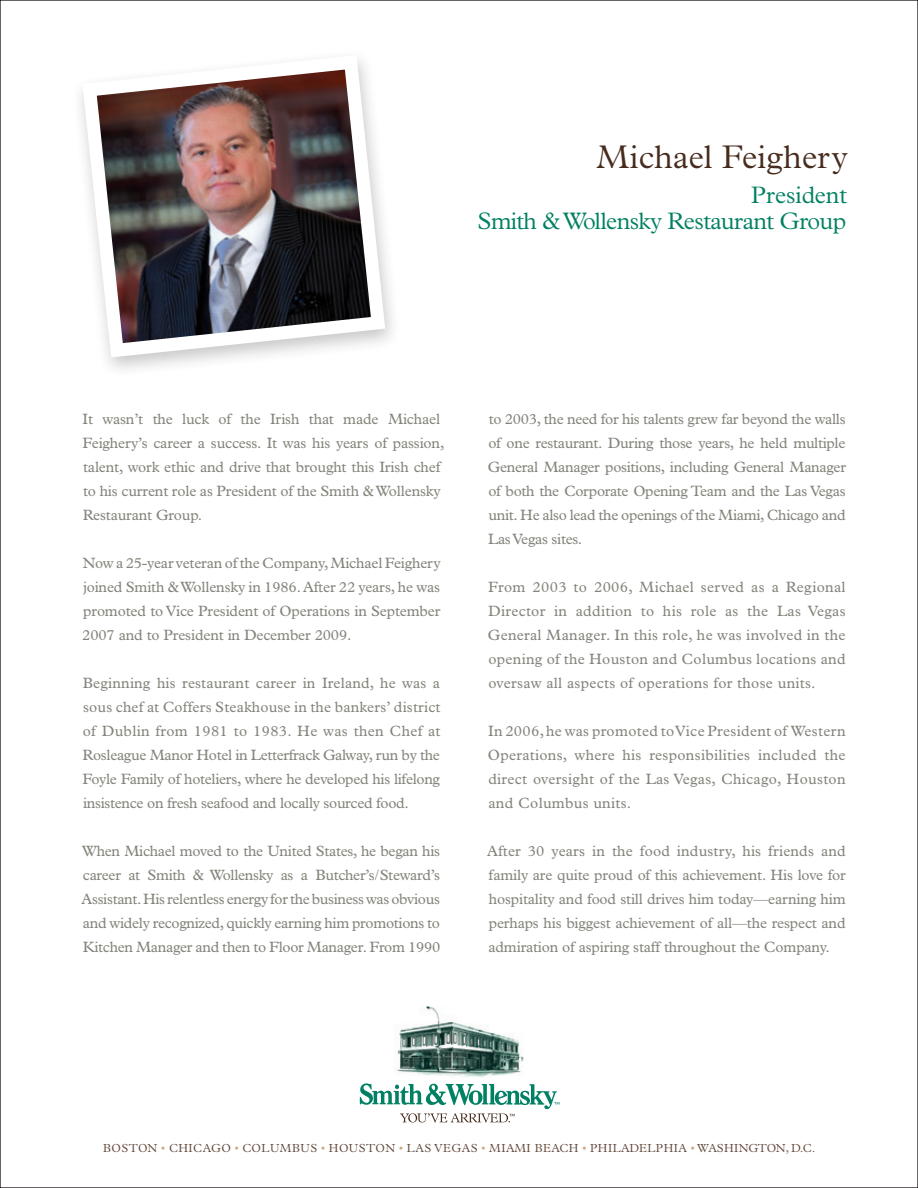
<style>
.page{position:relative;width:918px;height:1188px;background:#fff}
.page>*{position:absolute;margin:0;border:0;box-sizing:border-box;transform-origin:0 0}
.t1{font:300 33px "Plantin";letter-spacing:.01em;color:#472c1d}
.t2{font:300 24px/25.5px "Plantin";letter-spacing:-.02em;color:#008061;text-align:right}
.t3{font:15px/24px "Plantin";letter-spacing:-.01em;color:#83857b;text-align:justify}
.t4{font:300 11.7px "Plantin MT Std";letter-spacing:.04em;color:#62483b}
.s1{color:#caac82}
</style>
<div class="page">
<img style="left:80px;top:59px;width:312px;height:306px">
<img style="left:396px;top:1006px;width:128px;height:71px">
<svg style="left:360px;top:1083px;width:200px;height:39px"></svg>
<h1 class="t1" style="left:596px;top:138px;width:253px">Michael Feighery</h1>
<h2 class="t2" style="left:478px;top:183px;width:371px">President<br>Smith &amp; Wollensky Restaurant Group</h2>
<p class="t3" style="left:83px;top:407px;width:363px;text-align:left">It wasn’t the luck of the Irish that made Michael Feighery’s career a success. It was his years of passion, talent, work ethic and drive that brought this Irish chef to his current role as President of the Smith &amp; Wollensky Restaurant Group.</p>
<p class="t3" style="left:82px;top:551px;width:360px">Now a 25-year veteran of the Company, Michael Feighery joined Smith &amp; Wollensky in 1986. After 22 years, he was promoted to Vice President of Operations in September 2007 and to President in December 2009.</p>
<p class="t3" style="left:83px;top:671px;width:360px">Beginning his restaurant career in Ireland, he was a sous chef at Coffers Steakhouse in the bankers’ district of Dublin from 1981 to 1983. He was then Chef at Rosleague Manor Hotel in Letterfrack Galway, run by the Foyle Family of hoteliers, where he developed his lifelong insistence on fresh seafood and locally sourced food.</p>
<p class="t3" style="left:82px;top:839px;width:360px">When Michael moved to the United States, he began his career at Smith &amp; Wollensky as a Butcher’s/Steward’s Assistant. His relentless energy for the business was obvious and widely recognized, quickly earning him promotions to Kitchen Manager and then to Floor Manager. From 1990</p>
<p class="t3" style="left:488px;top:407px;width:360px">to 2003, the need for his talents grew far beyond the walls of one restaurant. During those years, he held multiple General Manager positions, including General Manager of both the Corporate Opening Team and the Las Vegas unit. He also lead the openings of the Miami, Chicago and Las Vegas sites.</p>
<p class="t3" style="left:488px;top:575px;width:359px">From 2003 to 2006, Michael served as a Regional Director in addition to his role as the Las Vegas General Manager. In this role, he was involved in the opening of the Houston and Columbus locations and oversaw all aspects of operations for those units.</p>
<p class="t3" style="left:488px;top:719px;width:359px">In 2006, he was promoted to Vice President of Western Operations, where his responsibilities included the direct oversight of the Las Vegas, Chicago, Houston and Columbus units.</p>
<p class="t3" style="left:487px;top:839px;width:360px">After 30 years in the food industry, his friends and family are quite proud of this achievement. His love for hospitality and food still drives him today—earning him perhaps his biggest achievement of all—the respect and admiration of aspiring staff throughout the Company.</p>
<p class="t4" style="left:103px;top:1141px;width:714px">BOSTON <span class="s1">•</span> CHICAGO <span class="s1">•</span> COLUMBUS <span class="s1">•</span> HOUSTON <span class="s1">•</span> LAS VEGAS <span class="s1">•</span> MIAMI BEACH <span class="s1">•</span> PHILADELPHIA <span class="s1">•</span> WASHINGTON, D.C.</p>
</div>
